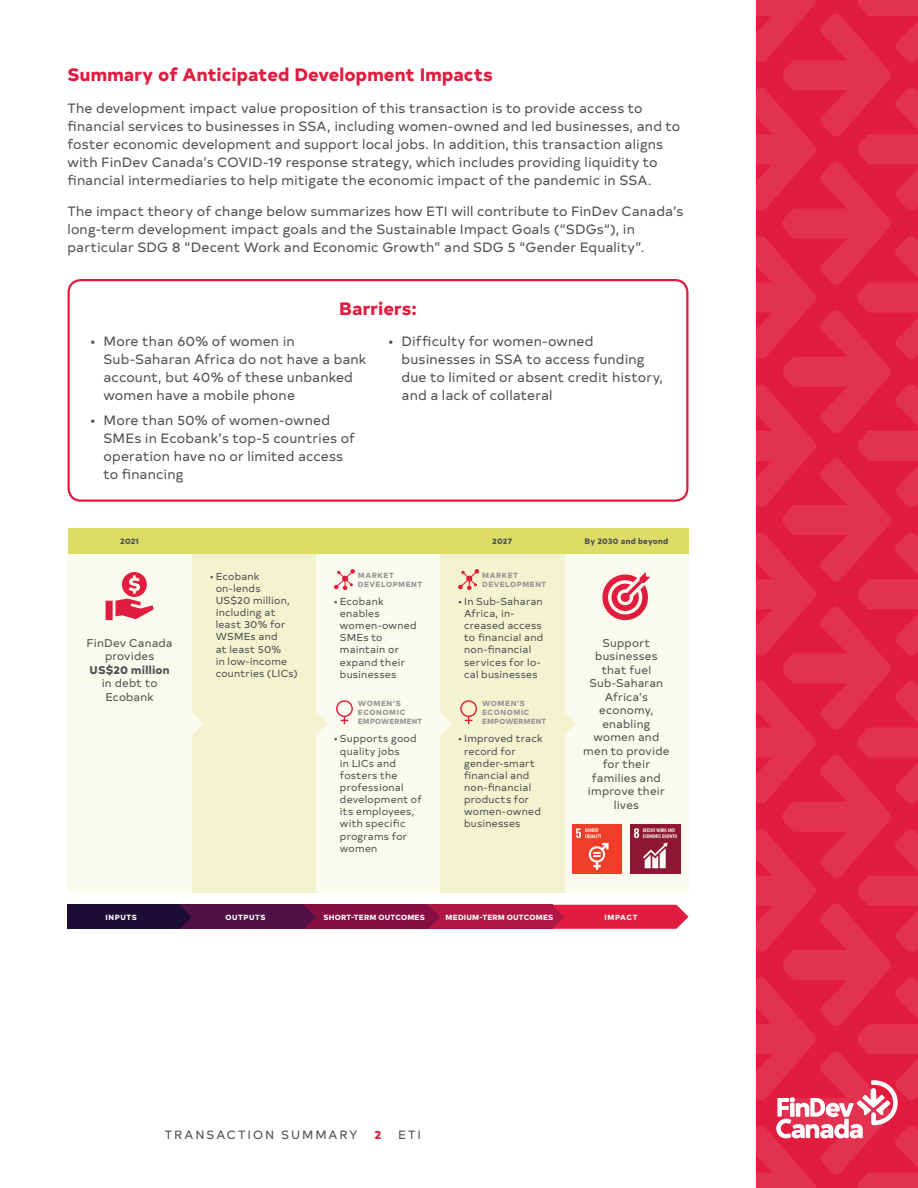
<style>
.page{position:relative;width:918px;height:1188px;background:#fff}
.page>*{position:absolute;margin:0;border:0;box-sizing:border-box;transform-origin:0 0}
.t1{font:800 18px "Typold";letter-spacing:.005em;color:#e21c3f}
.Body_copy{font:13.5px/18px "Typold";letter-spacing:.01em;color:#4f5153}
.t2{font:12px "Typold";letter-spacing:.16em;color:#4f5153}
.t3{font:800 12px "Typold";color:#e21c3f}
.t4{font:11.25px/13.5px "Typold";letter-spacing:.015em;color:#4f5153;text-align:center}
.t5{font:10.2px/12.1px "Typold";letter-spacing:.02em;color:#4f5153}
.t6{font:800 7.95px "Typold";letter-spacing:.02em;color:#4f5153}
.t7{font:800 7.5px/9px "Typold";letter-spacing:.05em;color:#969597}
.t8{font:800 7.5px "Typold";letter-spacing:.03em;color:#fff}
.t9{font:800 7.5px/9px "Typold";letter-spacing:.07em;color:#969597}
.t10{font:800 7.5px "Typold";letter-spacing:.07em;color:#fff}
.s1{font-weight:800}
</style>
<div class="page">
<svg style="left:756px;top:0;width:162px;height:1188px;background:#e2294a"></svg>
<svg style="left:180px;top:905px;width:508px;height:24px;background:#981744"></svg>
<div style="left:68px;top:905px;width:112px;height:24px;background:#1e0c35"></div>
<div style="left:316px;top:554px;width:124px;height:339px;background:#fafbee"></div>
<div style="left:564px;top:554px;width:124px;height:339px;background:#fafbee"></div>
<div style="left:192px;top:554px;width:124px;height:339px;background:#f2f3cf"></div>
<div style="left:440px;top:554px;width:124px;height:339px;background:#f2f3cf"></div>
<div style="left:68px;top:529px;width:620px;height:25px;background:#dcdc67"></div>
<svg style="left:602px;top:572px;width:48px;height:49px"></svg>
<svg style="left:336px;top:700px;width:17px;height:24px"></svg>
<svg style="left:460px;top:700px;width:17px;height:24px"></svg>
<svg style="left:316px;top:712px;width:12px;height:23px"></svg>
<svg style="left:564px;top:711px;width:12px;height:24px"></svg>
<svg style="left:440px;top:712px;width:12px;height:23px"></svg>
<div style="left:68px;top:554px;width:124px;height:339px;background:#fafbee"></div>
<svg style="left:192px;top:712px;width:12px;height:23px"></svg>
<svg style="left:334px;top:569px;width:21px;height:21px"></svg>
<svg style="left:458px;top:569px;width:21px;height:21px"></svg>
<div style="left:106px;top:601px;width:7px;height:19px;background:#e21c3f"></div>
<svg style="left:116px;top:572px;width:38px;height:47px"></svg>
<img style="left:631px;top:824px;width:49px;height:50px">
<img style="left:572px;top:824px;width:50px;height:50px">
<div style="left:68px;top:279px;width:621px;height:223px;border:2px solid #e21c3f;border-radius:12px"></div>
<h2 class="t1" style="left:68px;top:59px;width:427px">Summary of Anticipated Development Impacts</h2>
<p class="Body_copy" style="left:68px;top:98px;width:614px">The development impact value proposition of this transaction is to provide access to financial services to businesses in SSA, including women‑owned and led businesses, and to foster economic development and support local jobs. In addition, this transaction aligns with FinDev Canada’s COVID‑19 response strategy, which includes providing liquidity to financial intermediaries to help mitigate the economic impact of the pandemic in SSA.</p>
<p class="Body_copy" style="left:68px;top:201px;width:617px">The impact theory of change below summarizes how ETI will contribute to FinDev Canada’s long‑term development impact goals and the Sustainable Impact Goals (“SDGs“), in particular SDG 8 “Decent Work and Economic Growth” and SDG 5 “Gender Equality”.</p>
<h2 class="t1" style="left:339px;top:293px;width:79px">Barriers:</h2>
<p class="Body_copy" style="left:104px;top:332px;width:264px;text-indent:-14px">• More than 60% of women in<br>Sub‑Saharan Africa do not have a bank account, but 40% of these unbanked women have a mobile phone</p>
<p class="Body_copy" style="left:104px;top:410px;width:253px;text-indent:-14px">• More than 50% of women‑owned<br>SMEs in Ecobank’s top‑5 countries of operation have no or limited access to financing</p>
<p class="Body_copy" style="left:402px;top:332px;width:263px;text-indent:-14px">• Difficulty for women‑owned businesses in SSA to access funding due to limited or absent credit history, and a lack of collateral</p>
<p class="t6" style="left:120px;top:534px;width:20px">2021</p>
<p class="t6" style="left:492px;top:534px;width:21px">2027</p>
<p class="t6" style="left:585px;top:534px;width:85px">By 2030 and beyond</p>
<p class="t4" style="left:87px;top:635px;width:87px">FinDev Canada provides<br><span class="s1">US$20 million </span>in debt to<br>Ecobank</p>
<p class="t5" style="left:216px;top:569px;width:84px;text-indent:-6px">• Ecobank on-lends<br>US$20 million, including at least 30% for<br>WSMEs and<br>at least 50%<br>in low-income countries (LICs)</p>
<p class="t9" style="left:482px;top:570px;width:66px">MARKET<br>DEVELOPMENT</p>
<p class="t9" style="left:358px;top:570px;width:66px">MARKET<br>DEVELOPMENT</p>
<p class="t5" style="left:340px;top:594px;width:78px;text-indent:-6px">• Ecobank enables women-owned<br>SMEs to maintain or expand their businesses</p>
<p class="t7" style="left:358px;top:698px;width:66px">WOMEN’S<br>ECONOMIC<br>EMPOWERMENT</p>
<p class="t5" style="left:340px;top:732px;width:83px;text-indent:-6px">• Supports good quality jobs<br>in LICs and fosters the professional development of its employees, with specific programs for women</p>
<p class="t5" style="left:464px;top:594px;width:81px;text-indent:-6px">• In Sub-Saharan<br>Africa, in&shy;creased access to financial and non-financial services for lo&shy;cal businesses</p>
<p class="t7" style="left:482px;top:698px;width:66px">WOMEN’S<br>ECONOMIC<br>EMPOWERMENT</p>
<p class="t5" style="left:464px;top:732px;width:80px;text-indent:-6px">• Improved track record for gender-smart financial and non-financial products for women-owned businesses</p>
<p class="t4" style="left:583px;top:635px;width:88px">Support businesses that fuel<br>Sub-Saharan<br>Africa’s economy, enabling women and men to provide for their families and improve their lives</p>
<p class="t8" style="left:106px;top:911px;width:33px">INPUTS</p>
<p class="t10" style="left:225px;top:911px;width:42px">OUTPUTS</p>
<p class="t8" style="left:324px;top:911px;width:103px">SHORT-TERM OUTCOMES</p>
<p class="t8" style="left:446px;top:911px;width:109px">MEDIUM-TERM OUTCOMES</p>
<p class="t8" style="left:604px;top:911px;width:35px">IMPACT</p>
<p class="t2" style="left:165px;top:1125px;width:194px">TRANSACTION SUMMARY</p>
<p class="t3" style="left:374px;top:1124px;width:9px">2</p>
<p class="t2" style="left:398px;top:1125px;width:24px">ETI</p>
</div>
